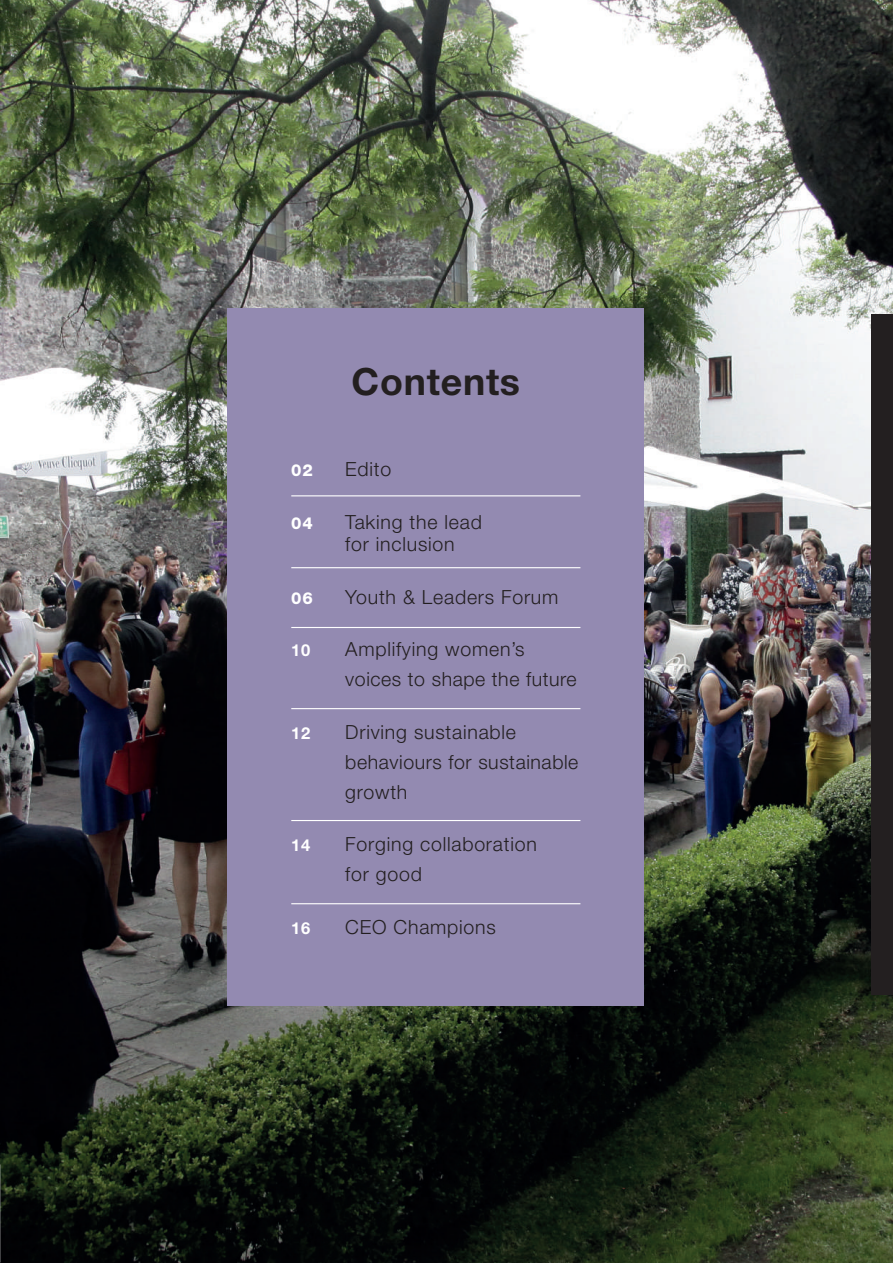
<style>
.page{position:relative;width:893px;height:1263px;background:#fff}
.page>*{position:absolute;margin:0;border:0;box-sizing:border-box;transform-origin:0 0}
.t1{font:700 37.5px "Helvetica Neue LT Std";letter-spacing:.02em;color:#231f20}
.t2{font:300 19.5px/30px "Helvetica Neue LT Std";letter-spacing:.04em;color:#231f20}
.t3{font:700 16.5px "Helvetica Neue LT Std";letter-spacing:.04em;color:#fff}
.t4{font:800 16.5px "Helvetica Neue LT Std";color:#fff}
</style>
<div class="page">
<img style="left:0;top:0;width:893px;height:1263px">
<div style="left:227px;top:308px;width:417px;height:698px;background:#938ab1"></div>
<hr style="left:291px;top:495px;width:289px;height:1px;background:#fff">
<hr style="left:291px;top:567px;width:289px;height:1px;background:#fff">
<hr style="left:291px;top:627px;width:289px;height:1px;background:#fff">
<hr style="left:291px;top:708px;width:289px;height:1px;background:#fff">
<hr style="left:291px;top:820px;width:289px;height:1px;background:#fff">
<hr style="left:291px;top:903px;width:289px;height:1px;background:#fff">
<div style="left:872px;top:315px;width:21px;height:680px;background:#231f20"></div>
<h1 class="t1" style="left:352px;top:358px;width:170px">Contents</h1>
<p class="t4" style="left:291px;top:461px;width:23px">02</p>
<p class="t2" style="left:345px;top:454px;width:48px">Edito</p>
<p class="t4" style="left:291px;top:513px;width:23px">04</p>
<p class="t2" style="left:345px;top:510px;width:138px;line-height:22.5px">Taking the lead for inclusion</p>
<p class="t4" style="left:291px;top:588px;width:23px">06</p>
<p class="t2" style="left:345px;top:582px;width:215px">Youth &amp; Leaders Forum</p>
<p class="t3" style="left:291px;top:640px;width:21px">10</p>
<p class="t2" style="left:345px;top:634px;width:233px">Amplifying women’s voices to shape the future</p>
<p class="t3" style="left:291px;top:723px;width:21px">12</p>
<p class="t2" style="left:345px;top:717px;width:235px">Driving sustainable behaviours for sustainable growth</p>
<p class="t3" style="left:291px;top:835px;width:21px">14</p>
<p class="t2" style="left:345px;top:829px;width:193px">Forging collaboration for good</p>
<p class="t3" style="left:291px;top:918px;width:21px">16</p>
<p class="t2" style="left:345px;top:912px;width:152px">CEO Champions</p>
</div>
